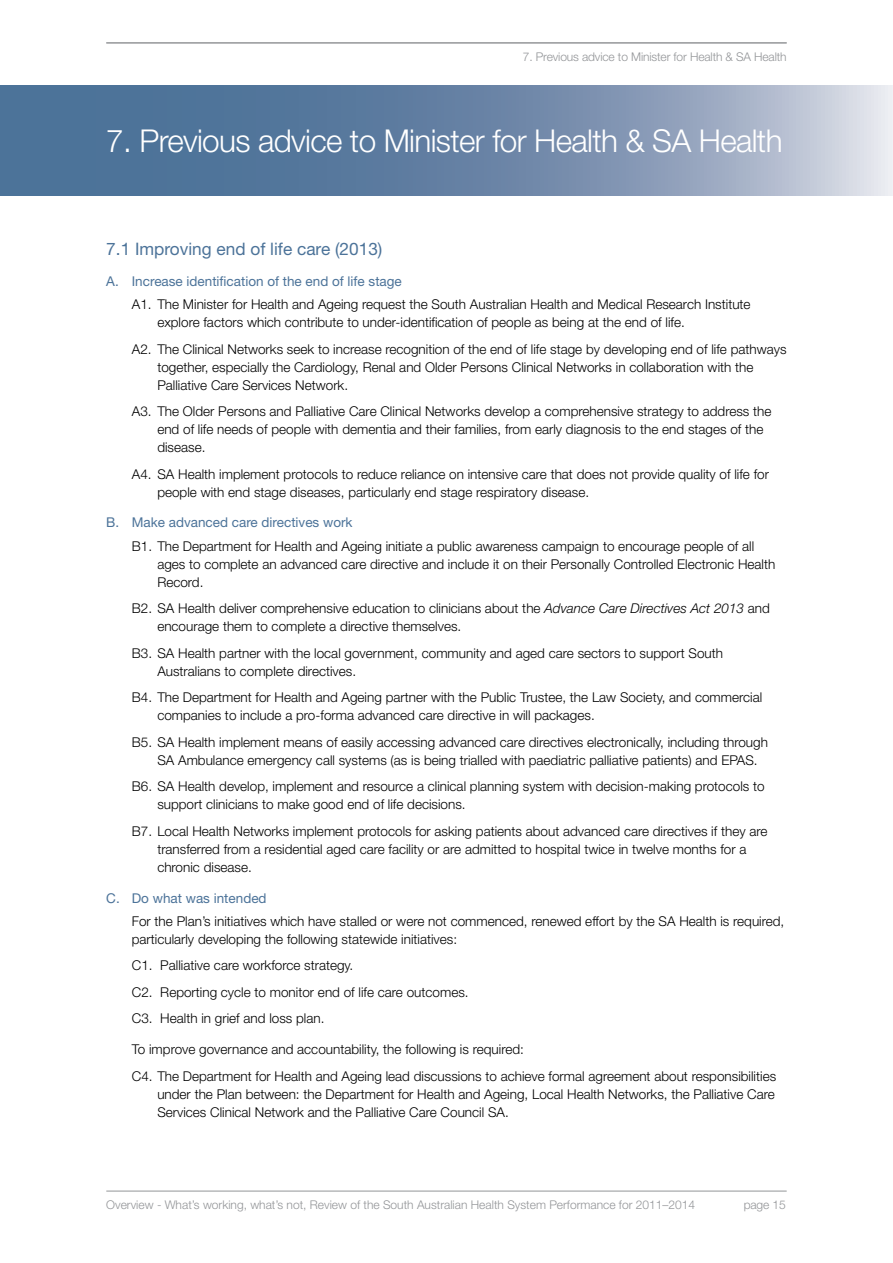
<style>
.page{position:relative;width:893px;height:1263px;background:#fff}
.page>*{position:absolute;margin:0;border:0;box-sizing:border-box;transform-origin:0 0}
.t1{font:300 31.5px "Helvetica Neue";letter-spacing:-.02em;color:#fff}
.t2{font:17.25px "Helvetica Neue";color:#4c7399}
.t3{font:300 13.5px/18px "Helvetica Neue";color:#000}
.t4{font:13.5px "Helvetica Neue";color:#4c7399}
.t5{font:300 12px "Helvetica Neue";color:#939598}
.s1{font-style:italic}
</style>
<div class="page">
<hr style="left:106px;top:1191px;width:681px;height:1px;background:#939598">
<hr style="left:106px;top:43px;width:681px;height:1px;background:#939598">
<svg style="left:0;top:85px;width:893px;height:111px;background:#758ead"></svg>
<p class="t5" style="left:523px;top:49px;width:265px">7. Previous advice to Minister for Health &amp; SA Health</p>
<h1 class="t1" style="left:106px;top:122px;width:678px">7. Previous advice to Minister for Health &amp; SA Health</h1>
<p class="t2" style="left:106px;top:239px;width:278px">7.1 Improving end of life care (2013)</p>
<p class="t4" style="left:106px;top:273px;width:297px">A. Increase identification of the end of life stage</p>
<p class="t3" style="left:157px;top:295px;width:595px;text-indent:-26px">A1. The Minister for Health and Ageing request the South Australian Health and Medical Research Institute explore factors which contribute to under-identification of people as being at the end of life.</p>
<p class="t3" style="left:157px;top:340px;width:631px;text-indent:-26px">A2. The Clinical Networks seek to increase recognition of the end of life stage by developing end of life pathways together, especially the Cardiology, Renal and Older Persons Clinical Networks in collaboration with the<br>Palliative Care Services Network.</p>
<p class="t3" style="left:157px;top:402px;width:616px;text-indent:-26px">A3. The Older Persons and Palliative Care Clinical Networks develop a comprehensive strategy to address the end of life needs of people with dementia and their families, from early diagnosis to the end stages of the disease.</p>
<p class="t3" style="left:157px;top:465px;width:613px;text-indent:-26px">A4. SA Health implement protocols to reduce reliance on intensive care that does not provide quality of life for people with end stage diseases, particularly end stage respiratory disease.</p>
<p class="t4" style="left:106px;top:515px;width:248px">B. Make advanced care directives work</p>
<p class="t3" style="left:157px;top:537px;width:619px;text-indent:-26px">B1. The Department for Health and Ageing initiate a public awareness campaign to encourage people of all ages to complete an advanced care directive and include it on their Personally Controlled Electronic Health<br>Record.</p>
<p class="t3" style="left:157px;top:599px;width:614px;text-indent:-26px">B2. SA Health deliver comprehensive education to clinicians about the <span class="s1">Advance Care Directives Act 2013</span> and encourage them to complete a directive themselves.</p>
<p class="t3" style="left:157px;top:644px;width:567px;text-indent:-26px">B3. SA Health partner with the local government, community and aged care sectors to support South<br>Australians to complete directives.</p>
<p class="t3" style="left:157px;top:688px;width:606px;text-indent:-26px">B4. The Department for Health and Ageing partner with the Public Trustee, the Law Society, and commercial companies to include a pro-forma advanced care directive in will packages.</p>
<p class="t3" style="left:157px;top:733px;width:612px;text-indent:-26px">B5. SA Health implement means of easily accessing advanced care directives electronically, including through<br>SA Ambulance emergency call systems (as is being trialled with paediatric palliative patients) and EPAS.</p>
<p class="t3" style="left:157px;top:777px;width:609px;text-indent:-26px">B6. SA Health develop, implement and resource a clinical planning system with decision-making protocols to support clinicians to make good end of life decisions.</p>
<p class="t3" style="left:157px;top:822px;width:612px;text-indent:-26px">B7. Local Health Networks implement protocols for asking patients about advanced care directives if they are transferred from a residential aged care facility or are admitted to hospital twice in twelve months for a chronic disease.</p>
<p class="t4" style="left:106px;top:890px;width:162px">C. Do what was intended</p>
<p class="t3" style="left:132px;top:912px;width:654px">For the Plan’s initiatives which have stalled or were not commenced, renewed effort by the SA Health is required, particularly developing the following statewide initiatives:</p>
<p class="t3" style="left:132px;top:952px;width:338px;line-height:26.5px">C1. Palliative care workforce strategy.<br>C2. Reporting cycle to monitor end of life care outcomes.<br>C3. Health in grief and loss plan.</p>
<p class="t3" style="left:132px;top:1036px;width:646px;line-height:26.5px">To improve governance and accountability, the following is required:<br>C4. The Department for Health and Ageing lead discussions to achieve formal agreement about responsibilities</p>
<p class="t3" style="left:157px;top:1084px;width:619px">under the Plan between: the Department for Health and Ageing, Local Health Networks, the Palliative Care<br>Services Clinical Network and the Palliative Care Council SA.</p>
<p class="t5" style="left:106px;top:1197px;width:590px">Overview - What’s working, what’s not, Review of the South Australian Health System Performance for 2011–2014</p>
<p class="t5" style="left:744px;top:1197px;width:43px">page 15</p>
</div>
